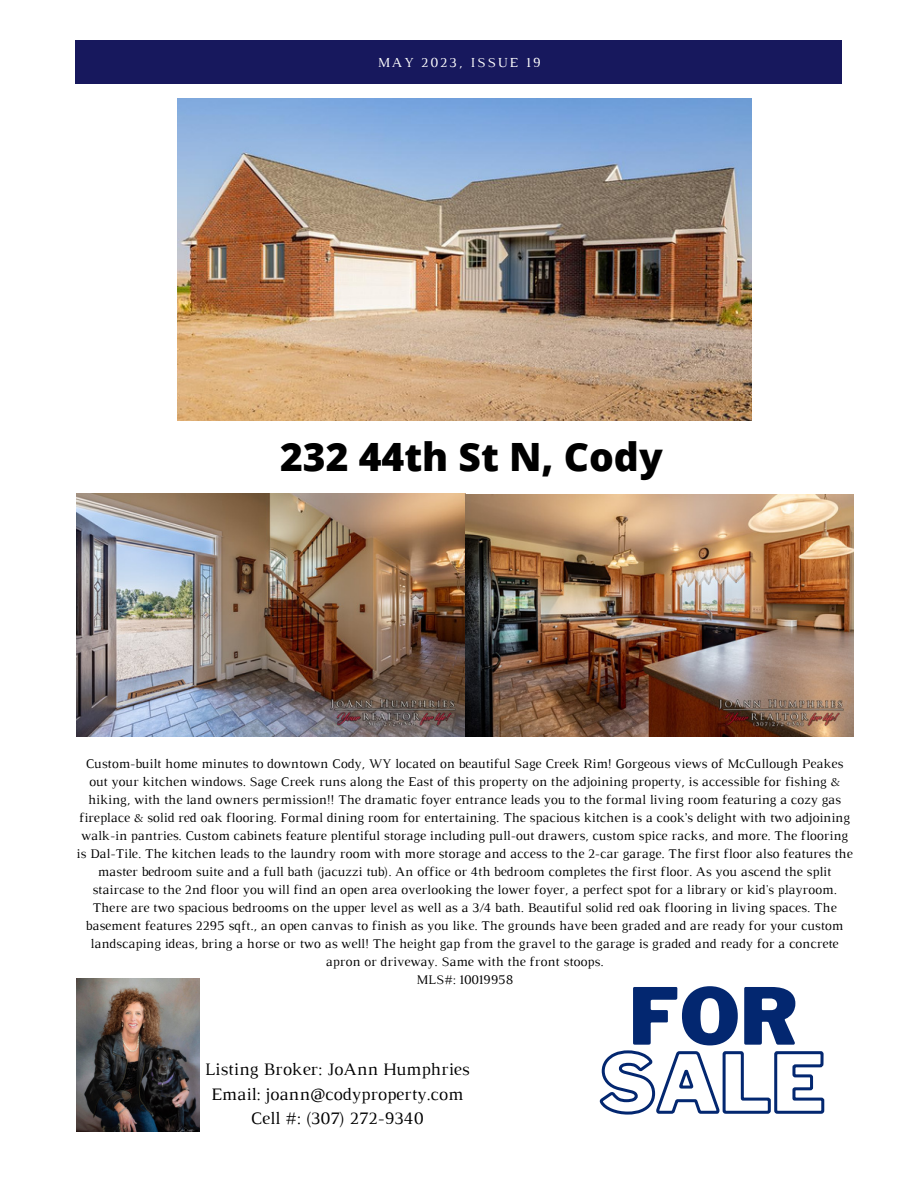
<style>
.page{position:relative;width:918px;height:1188px;background:#fff}
.page>*{position:absolute;margin:0;border:0;box-sizing:border-box;transform-origin:0 0}
.t1{font:900 77.7px "Libre Franklin";color:#032770}
.t2{font:800 39px "Open Sans";color:#000}
.t3{font:17.85px "Luthier";color:#000}
.t4{font:14.1px "Luthier";letter-spacing:.14em;color:#fff}
.t5{font:13.5px/18px "Luthier";color:#000;text-align:center}
</style>
<div class="page">
<img style="left:178px;top:98px;width:574px;height:323px">
<img style="left:77px;top:979px;width:122px;height:153px">
<div style="left:76px;top:41px;width:766px;height:43px;background:#17185d"></div>
<img style="left:77px;top:494px;width:777px;height:243px">
<svg style="left:599px;top:1050px;width:226px;height:65px"></svg>
<p class="t4" style="left:377px;top:57px;width:165px">MAY 2023, ISSUE 19</p>
<p class="t2" style="left:280px;top:429px;width:384px">232 44th St N, Cody</p>
<p class="t5" style="left:76px;top:755px;width:778px">Custom-built home minutes to downtown Cody, WY located on beautiful Sage Creek Rim! Gorgeous views of McCullough Peakes out your kitchen windows. Sage Creek runs along the East of this property on the adjoining property, is accessible for fishing &amp; hiking, with the land owners permission!! The dramatic foyer entrance leads you to the formal living room featuring a cozy gas fireplace &amp; solid red oak flooring. Formal dining room for entertaining. The spacious kitchen is a cook’s delight with two adjoining walk-in pantries. Custom cabinets feature plentiful storage including pull-out drawers, custom spice racks, and more. The flooring is Dal-Tile. The kitchen leads to the laundry room with more storage and access to the 2-car garage. The first floor also features the master bedroom suite and a full bath (jacuzzi tub). An office or 4th bedroom completes the first floor. As you ascend the split staircase to the 2nd floor you will find an open area overlooking the lower foyer, a perfect spot for a library or kid's playroom.<br>There are two spacious bedrooms on the upper level as well as a 3/4 bath. Beautiful solid red oak flooring in living spaces. The basement features 2295 sqft., an open canvas to finish as you like. The grounds have been graded and are ready for your custom landscaping ideas, bring a horse or two as well! The height gap from the gravel to the garage is graded and ready for a concrete apron or driveway. Same with the front stoops.</p>
<p class="t5" style="left:416px;top:971px;width:99px">MLS#: 10019958</p>
<p class="t1" style="left:629px;top:970px;width:170px">FOR</p>
<p class="t3" style="left:205px;top:1063px;width:267px">Listing Broker: JoAnn Humphries</p>
<p class="t3" style="left:211px;top:1087px;width:254px">Email: joann@codyproperty.com</p>
<p class="t3" style="left:251px;top:1112px;width:174px">Cell #: (307) 272-9340</p>
</div>
